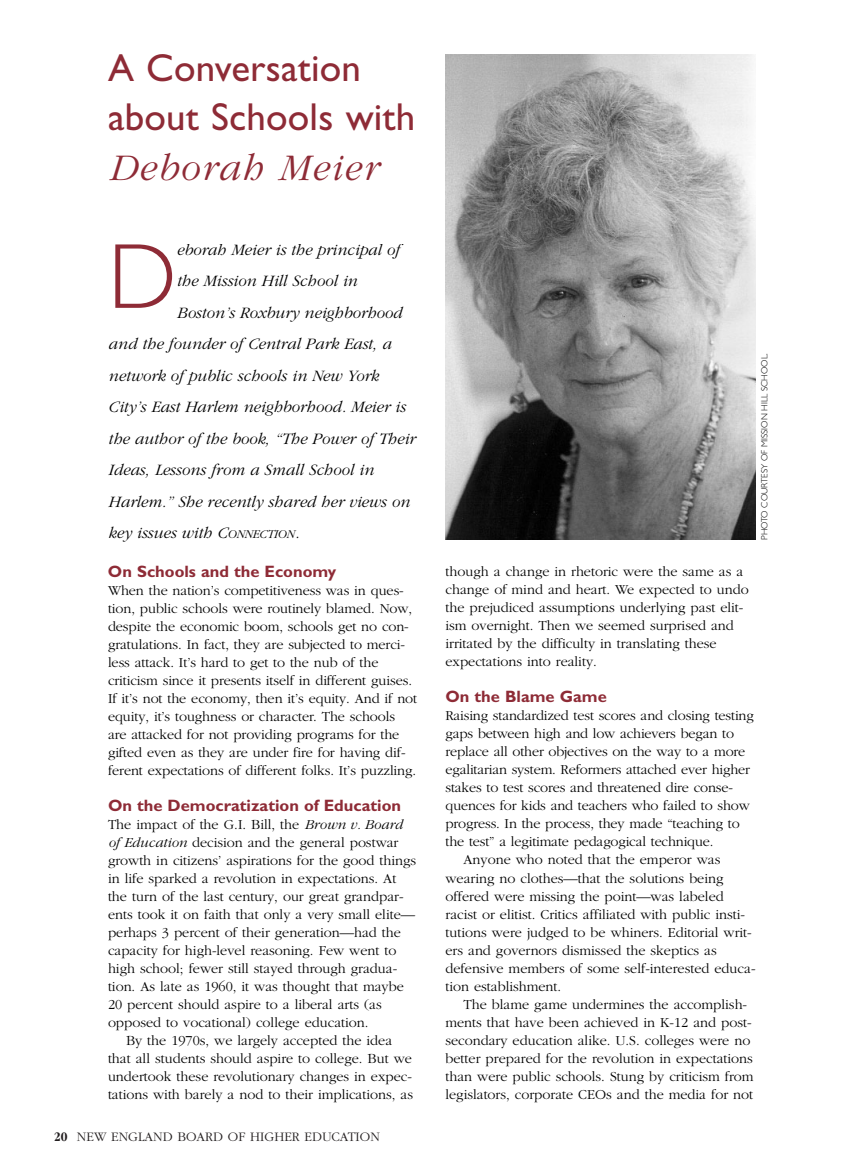
<style>
.page{position:relative;width:864px;height:1175px;background:#fff}
.page>*{position:absolute;margin:0;border:0;box-sizing:border-box;transform-origin:0 0}
.t1{font:300 92.85px "Gill Sans";color:#8e2b36}
.t2{font:39px/49.5px "Gill Sans";letter-spacing:.005em;color:#8e2b36}
.t3{font:italic 300 39px "Garamond";letter-spacing:.045em;color:#8e2b36}
.t4{font:italic 300 16.5px "Garamond";color:#000}
.t5{font:700 16.5px "Gill Sans";color:#8e2b36}
.t6{font:300 14.25px/18px "Garamond";color:#000}
.t7{font:300 13.5px "Garamond";color:#231f20}
.t8{font:300 9px "Gill Sans";color:#000}
.s1{font-size:12.3px}
.s2{font-style:italic}
.s3{font-weight:700;font-stretch:condensed}
</style>
<div class="page">
<img style="left:446px;top:54px;width:310px;height:485px">
<h2 class="t2" style="left:108px;top:47px;width:309px">A Conversation about Schools with</h2>
<h2 class="t3" style="left:108px;top:152px;width:270px">Deborah Meier</h2>
<h1 class="t1" style="left:108px;top:244px;width:70px">D</h1>
<p class="t4" style="left:177px;top:243px;width:224px">eborah Meier is the principal of</p>
<p class="t4" style="left:177px;top:274px;width:182px">the Mission Hill School in</p>
<p class="t4" style="left:177px;top:306px;width:227px">Boston’s Roxbury neighborhood</p>
<p class="t4" style="left:108px;top:337px;width:285px">and the founder of Central Park East, a</p>
<p class="t4" style="left:108px;top:369px;width:272px">network of public schools in New York</p>
<p class="t4" style="left:108px;top:400px;width:299px">City’s East Harlem neighborhood. Meier is</p>
<p class="t4" style="left:108px;top:432px;width:309px">the author of the book, “The Power of Their</p>
<p class="t4" style="left:108px;top:463px;width:267px">Ideas, Lessons from a Small School in</p>
<p class="t4" style="left:108px;top:495px;width:303px">Harlem.” She recently shared her views on</p>
<p class="t4" style="left:108px;top:526px;width:192px">key issues with C<span class="s1">ONNECTION</span>.</p>
<p class="t5" style="left:108px;top:566px;width:230px">On Schools and the Economy</p>
<p class="t6" style="left:108px;top:583px;width:311px">When the nation’s competitiveness was in ques&shy;tion, public schools were routinely blamed. Now, despite the economic boom, schools get no con&shy;gratulations. In fact, they are subjected to merci&shy;less attack. It’s hard to get to the nub of the criticism since it presents itself in different guises.<br>If it’s not the economy, then it’s equity. And if not equity, it’s toughness or character. The schools are attacked for not providing programs for the gifted even as they are under fire for having dif&shy;ferent expectations of different folks. It’s puzzling.</p>
<p class="t5" style="left:108px;top:800px;width:295px">On the Democratization of Education</p>
<p class="t6" style="left:108px;top:817px;width:296px">The impact of the G.I. Bill, the <span class="s2">Brown v. Board</span></p>
<p class="t6" style="left:108px;top:835px;width:292px"><span class="s2">of Education</span> decision and the general postwar</p>
<p class="t6" style="left:108px;top:853px;width:310px">growth in citizens’ aspirations for the good things</p>
<p class="t6" style="left:108px;top:871px;width:290px">in life sparked a revolution in expectations. At</p>
<p class="t6" style="left:108px;top:889px;width:297px">the turn of the last century, our great grandpar-</p>
<p class="t6" style="left:108px;top:907px;width:309px">ents took it on faith that only a very small elite—</p>
<p class="t6" style="left:108px;top:925px;width:294px">perhaps 3 percent of their generation—had the</p>
<p class="t6" style="left:108px;top:943px;width:290px">capacity for high-level reasoning. Few went to</p>
<p class="t6" style="left:108px;top:961px;width:291px">high school; fewer still stayed through gradua-</p>
<p class="t6" style="left:108px;top:979px;width:297px">tion. As late as 1960, it was thought that maybe</p>
<p class="t6" style="left:108px;top:997px;width:275px">20 percent should aspire to a liberal arts (as</p>
<p class="t6" style="left:108px;top:1015px;width:262px">opposed to vocational) college education.</p>
<p class="t6" style="left:126px;top:1033px;width:268px">By the 1970s, we largely accepted the idea</p>
<p class="t6" style="left:108px;top:1051px;width:305px">that all students should aspire to college. But we</p>
<p class="t6" style="left:108px;top:1069px;width:306px">undertook these revolutionary changes in expec-</p>
<p class="t6" style="left:108px;top:1087px;width:307px">tations with barely a nod to their implications, as</p>
<p class="t7" style="left:54px;top:1131px;width:327px"><span class="s3">20</span> NEW ENGLAND BOARD OF HIGHER EDUCATION</p>
<p class="t8" style="left:761px;top:540px;width:188px;rotate:-90deg">PHOTO COURTESY OF MISSION HILL SCHOOL.</p>
<p class="t6" style="left:445px;top:564px;width:305px">though a change in rhetoric were the same as a change of mind and heart. We expected to undo the prejudiced assumptions underlying past elit&shy;ism overnight. Then we seemed surprised and irritated by the difficulty in translating these expectations into reality.</p>
<p class="t5" style="left:446px;top:691px;width:163px">On the Blame Game</p>
<p class="t6" style="left:446px;top:708px;width:310px">Raising standardized test scores and closing testing</p>
<p class="t6" style="left:446px;top:726px;width:290px">gaps between high and low achievers began to</p>
<p class="t6" style="left:446px;top:744px;width:301px">replace all other objectives on the way to a more</p>
<p class="t6" style="left:446px;top:762px;width:306px">egalitarian system. Reformers attached ever higher</p>
<p class="t6" style="left:446px;top:780px;width:289px">stakes to test scores and threatened dire conse-</p>
<p class="t6" style="left:446px;top:798px;width:306px">quences for kids and teachers who failed to show</p>
<p class="t6" style="left:446px;top:816px;width:296px">progress. In the process, they made “teaching to</p>
<p class="t6" style="left:446px;top:834px;width:270px">the test” a legitimate pedagogical technique.</p>
<p class="t6" style="left:464px;top:852px;width:258px">Anyone who noted that the emperor was</p>
<p class="t6" style="left:446px;top:870px;width:280px">wearing no clothes—that the solutions being</p>
<p class="t6" style="left:446px;top:888px;width:280px">offered were missing the point—was labeled</p>
<p class="t6" style="left:446px;top:906px;width:301px">racist or elitist. Critics affiliated with public insti-</p>
<p class="t6" style="left:446px;top:924px;width:308px">tutions were judged to be whiners. Editorial writ-</p>
<p class="t6" style="left:446px;top:942px;width:273px">ers and governors dismissed the skeptics as</p>
<p class="t6" style="left:446px;top:960px;width:312px">defensive members of some self-interested educa-</p>
<p class="t6" style="left:446px;top:978px;width:117px">tion establishment.</p>
<p class="t6" style="left:464px;top:996px;width:285px">The blame game undermines the accomplish-</p>
<p class="t6" style="left:446px;top:1014px;width:308px">ments that have been achieved in K-12 and post-</p>
<p class="t6" style="left:446px;top:1032px;width:306px">secondary education alike. U.S. colleges were no</p>
<p class="t6" style="left:446px;top:1050px;width:309px">better prepared for the revolution in expectations</p>
<p class="t6" style="left:446px;top:1068px;width:310px">than were public schools. Stung by criticism from</p>
<p class="t6" style="left:446px;top:1086px;width:309px">legislators, corporate CEOs and the media for not</p>
</div>
